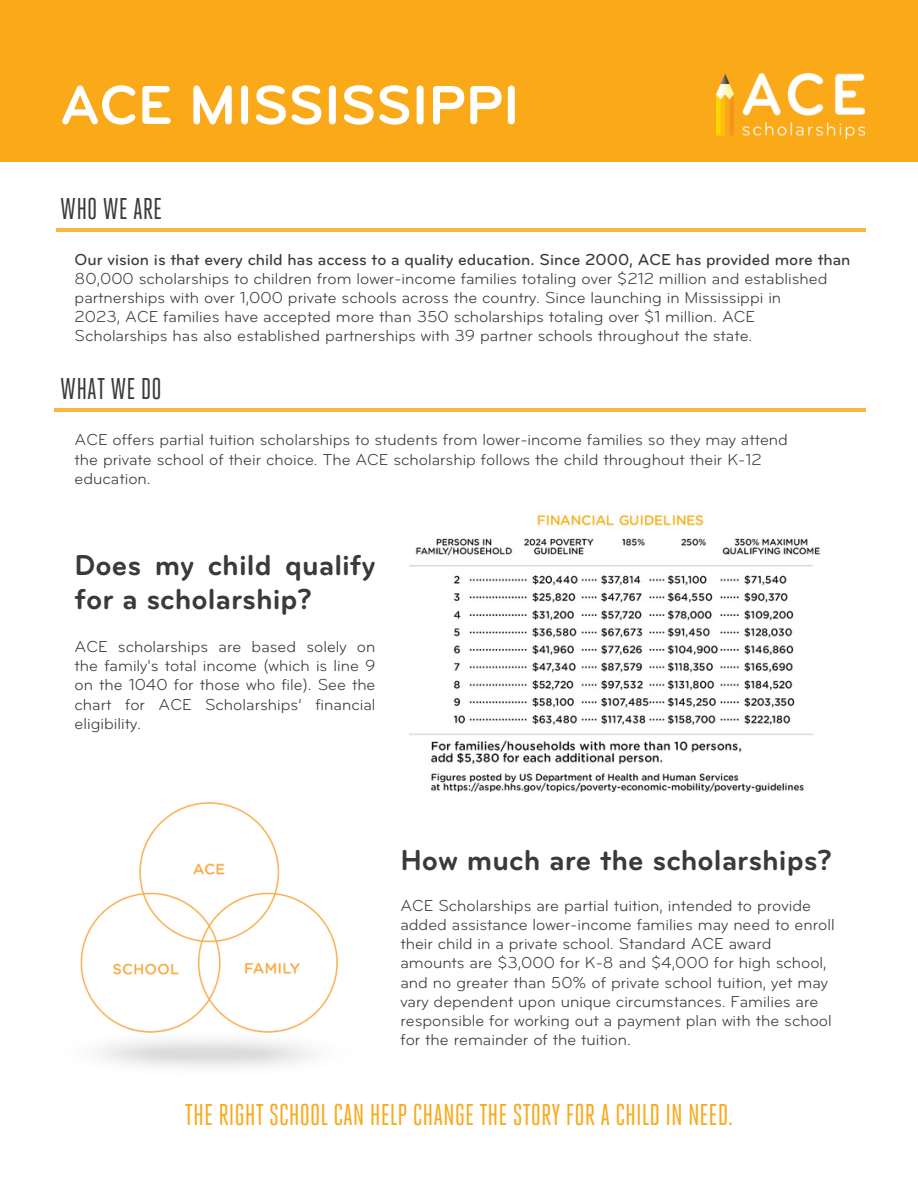
<style>
.page{position:relative;width:918px;height:1188px;background:#fff}
.page>*{position:absolute;margin:0;border:0;box-sizing:border-box;transform-origin:0 0}
.t1{font:700 57px "Bryant";color:#fff}
.t2{font:700 30px/34.8px "Bryant";color:#3a3a3c}
.t3{font:30px "Heroic Condensed";color:#faa91a}
.t4{font:30px "Heroic Condensed";color:#3a3a3c}
.t5{font:16.5px/19.2px "Bryant";color:#3a3a3c}
.t6{font:500 16.5px "Bryant";color:#3a3a3c}
</style>
<div class="page">
<div style="left:0;top:0;width:918px;height:162px;background:#faa919"></div>
<img style="left:716px;top:73px;width:149px;height:66px">
<img style="left:80px;top:802px;width:258px;height:265px">
<hr style="left:54px;top:408px;width:812px;height:4px;background:#fab63d">
<hr style="left:56px;top:228px;width:810px;height:4px;background:#fab63d">
<img style="left:410px;top:511px;width:410px;height:281px">
<p class="t1" style="left:60px;top:81px;width:461px">ACE MISSISSIPPI</p>
<p class="t4" style="left:60px;top:192px;width:103px">WHO WE ARE</p>
<p class="t6" style="left:75px;top:252px;width:777px">Our vision is that every child has access to a quality education. Since 2000, ACE has provided more than</p>
<h3 class="t5" style="left:75px;top:270px;width:754px">80,000 scholarships to children from lower-income families totaling over $212 million and established partnerships with over 1,000 private schools across the country. Since launching in Mississippi in</h3>
<p class="t5" style="left:75px;top:308px;width:682px">2023, ACE families have accepted more than 350 scholarships totaling over $1 million. ACE</p>
<h2 class="t5" style="left:75px;top:327px;width:679px">Scholarships has also established partnerships with 39 partner schools throughout the state.</h2>
<p class="t4" style="left:60px;top:373px;width:103px">WHAT WE DO</p>
<p class="t5" style="left:75px;top:432px;width:715px">ACE offers partial tuition scholarships to students from lower-income families so they may attend the private school of their choice. The ACE scholarship follows the child throughout their K-12 education.</p>
<h2 class="t2" style="left:75px;top:550px;width:302px">Does my child qualify for a scholarship?</h2>
<h3 class="t5" style="left:75px;top:638px;width:302px;text-align:justify">ACE scholarships are based solely on the family's total income (which is line 9 on the 1040 for those who file). See the chart for ACE Scholarships’ financial eligibility.</h3>
<p class="t2" style="left:400px;top:845px;width:433px">How much are the scholarships?</p>
<p class="t5" style="left:400px;top:897px;width:436px">ACE Scholarships are partial tuition, intended to provide added assistance lower-income families may need to enroll their child in a private school. Standard ACE award amounts are $3,000 for K-8 and $4,000 for high school, and no greater than 50% of private school tuition, yet may vary dependent upon unique circumstances. Families are responsible for working out a payment plan with the school for the remainder of the tuition.</p>
<p class="t3" style="left:185px;top:1099px;width:549px">THE RIGHT SCHOOL CAN HELP CHANGE THE STORY FOR A CHILD IN NEED.</p>
</div>
